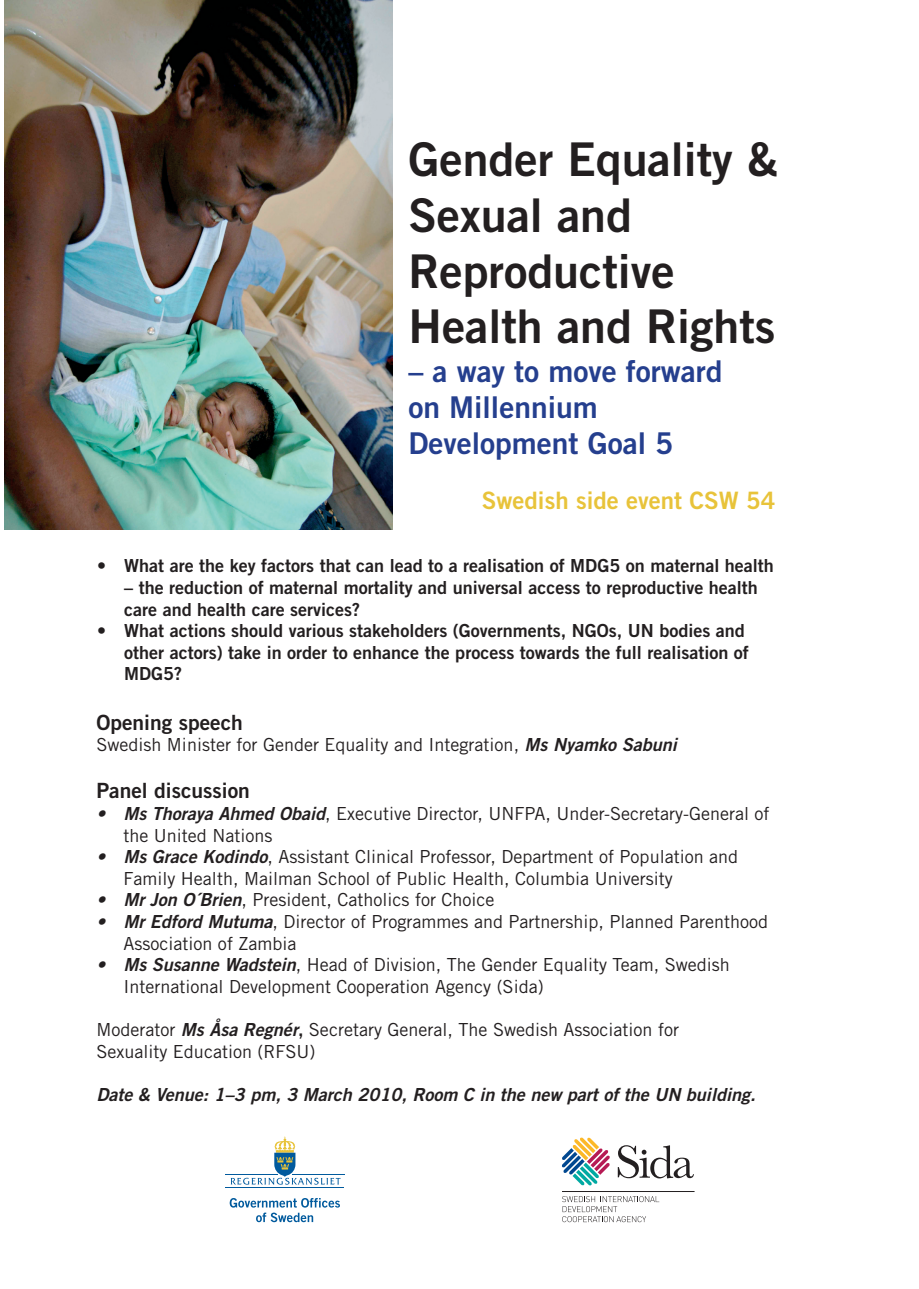
<style>
.page{position:relative;width:919px;height:1289px;background:#fff}
.page>*{position:absolute;margin:0;border:0;box-sizing:border-box;transform-origin:0 0}
.t1{font:46.5px/55.8px "Trade Gothic Pro Bd 2";color:#231f20}
.t2{font:30px/36px "Trade Gothic Pro Bd 2";color:#253f8e}
.t3{font:24px "Trade Gothic Pro Bd 2";color:#e8c33a}
.t4{font:21px "Trade Gothic Pro Bd 2";color:#231f20}
.t5{font:18px/21.6px "Trade Gothic Pro";color:#231f20}
.t6{font:18px/21.6px "Trade Gothic Pro Bd 2";color:#231f20}
.t7{font:18px "Trade Gothic Pro Bd 2 Obl";color:#231f20}
.s1{font-family:"Trade Gothic Pro Bd 2 Obl"}
.s2{font-family:"Trade Gothic Pro Bd 2"}
</style>
<div class="page">
<img style="left:4px;top:0;width:388px;height:529px">
<svg style="left:562px;top:1137px;width:48px;height:48px"></svg>
<svg style="left:617px;top:1145px;width:76px;height:33px"></svg>
<svg style="left:562px;top:1196px;width:97px;height:26px"></svg>
<hr style="left:562px;top:1191px;width:132px;height:1px;background:#231f20">
<hr style="left:225px;top:1174px;width:53px;height:1px;background:#015a9d">
<hr style="left:292px;top:1174px;width:52px;height:1px;background:#015a9d">
<hr style="left:225px;top:1187px;width:119px;height:1px;background:#015a9d">
<svg style="left:230px;top:1136px;width:110px;height:48px"></svg>
<svg style="left:230px;top:1198px;width:110px;height:24px"></svg>
<h1 class="t1" style="left:408px;top:131px;width:371px">Gender Equality &amp;<br>Sexual and<br>Reproductive<br>Health and Rights</h1>
<h2 class="t2" style="left:408px;top:353px;width:316px">– a way to move forward on Millennium<br>Development Goal 5</h2>
<h3 class="t3" style="left:482px;top:486px;width:295px">Swedish side event CSW 54</h3>
<p class="t6" style="left:97px;top:555px;width:678px">• What are the key factors that can lead to a realisation of MDG5 on maternal health</p>
<p class="t6" style="left:124px;top:576px;width:635px">– the reduction of maternal mortality and universal access to reproductive health care and health care services?</p>
<p class="t6" style="left:124px;top:619px;width:626px;text-indent:-27px">• What actions should various stakeholders (Governments, NGOs, UN bodies and other actors) take in order to enhance the process towards the full realisation of<br>MDG5?</p>
<p class="t4" style="left:96px;top:709px;width:148px">Opening speech</p>
<p class="t5" style="left:96px;top:734px;width:581px">Swedish Minister for Gender Equality and Integration, <span class="s1">Ms Nyamko Sabuni</span></p>
<p class="t4" style="left:96px;top:777px;width:155px">Panel discussion</p>
<p class="t5" style="left:123px;top:802px;width:647px;text-indent:-27px"><span class="s1">• Ms Thoraya Ahmed Obaid</span>, Executive Director, UNFPA, Under-Secretary-General of the United Nations</p>
<p class="t5" style="left:123px;top:845px;width:616px;text-indent:-27px"><span class="s1">• Ms Grace Kodindo</span>, Assistant Clinical Professor, Department of Population and<br>Family Health, Mailman School of Public Health, Columbia University</p>
<p class="t5" style="left:96px;top:888px;width:399px"><span class="s1">• Mr Jon O´Brien</span>, President, Catholics for Choice</p>
<p class="t5" style="left:123px;top:910px;width:646px;text-indent:-27px"><span class="s1">• Mr Edford Mutuma</span>, Director of Programmes and Partnership, Planned Parenthood<br>Association of Zambia</p>
<p class="t5" style="left:123px;top:953px;width:608px;text-indent:-27px"><span class="s1">• Ms Susanne Wadstein</span>, Head of Division, The Gender Equality Team, Swedish<br>International Development Cooperation Agency (Sida)</p>
<p class="t5" style="left:96px;top:1018px;width:584px">Moderator <span class="s1">Ms Åsa Regnér</span><span class="s2">,</span> Secretary General, The Swedish Association for<br>Sexuality Education (RFSU)</p>
<p class="t7" style="left:96px;top:1083px;width:660px">Date &amp; Venue: 1–3 pm, 3 March 2010, Room C in the new part of the UN building.</p>
</div>
